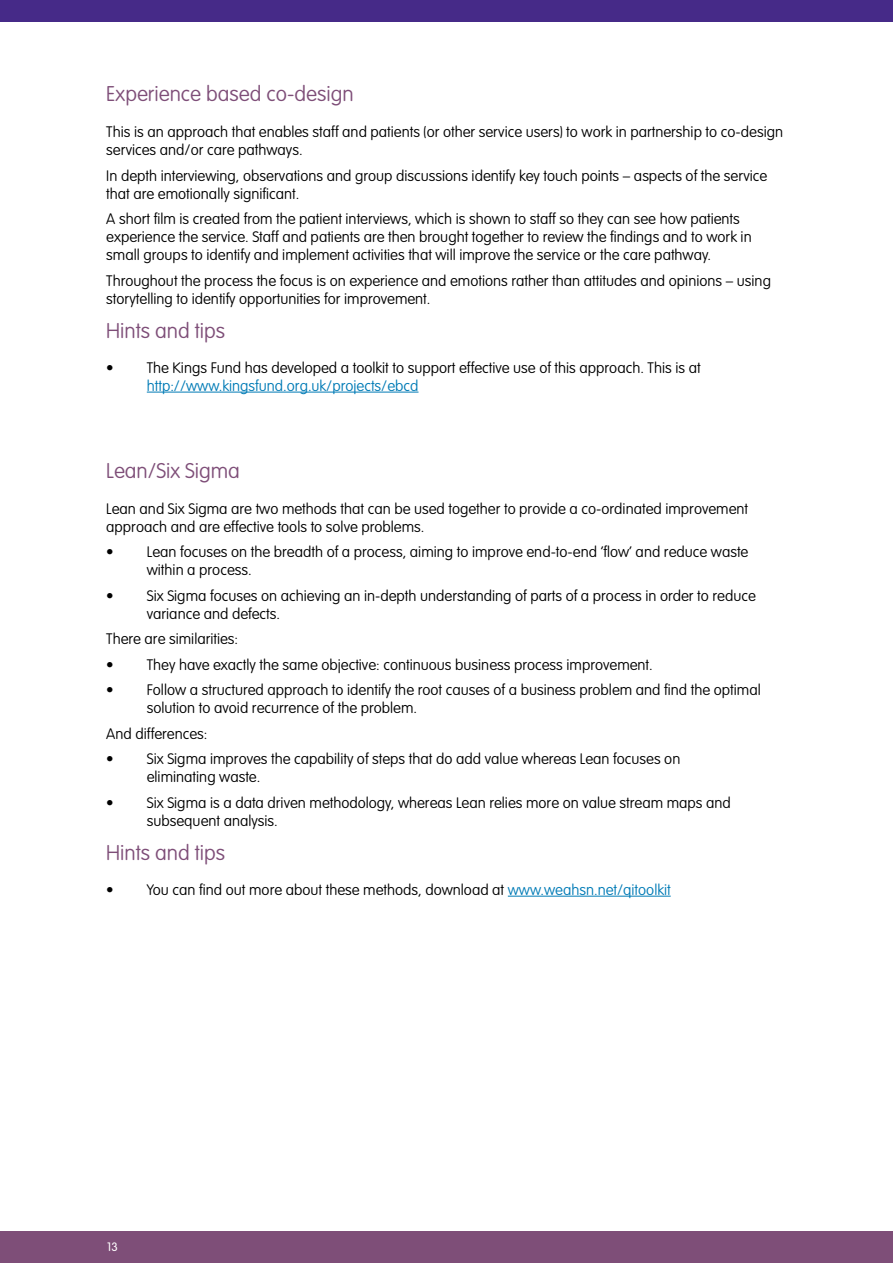
<style>
.page{position:relative;width:893px;height:1263px;background:#fff}
.page>*{position:absolute;margin:0;border:0;box-sizing:border-box;transform-origin:0 0}
.t1{font:100 21px "VAG Rounded";color:#7e4e78}
.t2{font:100 15px/18px "VAG Rounded";color:#000}
.t3{font:100 15px "VAG Rounded";color:#007bb6}
.t4{font:300 12px "VAG Rounded";color:#fff}
.s1{color:#007bb6}
</style>
<div class="page">
<div style="left:0;top:0;width:893px;height:21px;background:#462a88"></div>
<div style="left:0;top:1231px;width:893px;height:32px;background:#7e4e78"></div>
<hr style="left:147px;top:392px;width:271px;height:1px;background:#007bb6">
<hr style="left:508px;top:896px;width:163px;height:1px;background:#007bb6">
<h1 class="t1" style="left:106px;top:82px;width:249px">Experience based co-design</h1>
<p class="t2" style="left:106px;top:123px;width:678px">This is an approach that enables staff and patients (or other service users) to work in partnership to co-design services and/or care pathways.</p>
<p class="t2" style="left:106px;top:167px;width:662px">In depth interviewing, observations and group discussions identify key touch points – aspects of the service that are emotionally significant.</p>
<p class="t2" style="left:106px;top:210px;width:647px">A short film is created from the patient interviews, which is shown to staff so they can see how patients experience the service. Staff and patients are then brought together to review the findings and to work in small groups to identify and implement activities that will improve the service or the care pathway.</p>
<p class="t2" style="left:106px;top:272px;width:666px">Throughout the process the focus is on experience and emotions rather than attitudes and opinions – using storytelling to identify opportunities for improvement.</p>
<h1 class="t1" style="left:106px;top:319px;width:120px">Hints and tips</h1>
<p class="t2" style="left:106px;top:359px;width:596px">• The Kings Fund has developed a toolkit to support effective use of this approach. This is at</p>
<p class="t3" style="left:147px;top:377px;width:273px">http://www.kingsfund.org.uk/projects/ebcd</p>
<h1 class="t1" style="left:106px;top:458px;width:135px">Lean/Six Sigma</h1>
<p class="t2" style="left:106px;top:500px;width:643px">Lean and Six Sigma are two methods that can be used together to provide a co-ordinated improvement approach and are effective tools to solve problems.</p>
<p class="t2" style="left:147px;top:543px;width:603px;text-indent:-40px">• Lean focuses on the breadth of a process, aiming to improve end-to-end ‘flow’ and reduce waste within a process.</p>
<p class="t2" style="left:147px;top:587px;width:611px;text-indent:-40px">• Six Sigma focuses on achieving an in-depth understanding of parts of a process in order to reduce variance and defects.</p>
<p class="t2" style="left:106px;top:630px;width:133px">There are similarities:</p>
<p class="t2" style="left:106px;top:656px;width:548px">• They have exactly the same objective: continuous business process improvement.</p>
<p class="t2" style="left:147px;top:681px;width:615px;text-indent:-40px">• Follow a structured approach to identify the root causes of a business problem and find the optimal solution to avoid recurrence of the problem.</p>
<p class="t2" style="left:106px;top:725px;width:103px">And differences:</p>
<p class="t2" style="left:147px;top:750px;width:535px;text-indent:-40px">• Six Sigma improves the capability of steps that do add value whereas Lean focuses on eliminating waste.</p>
<p class="t2" style="left:147px;top:794px;width:586px;text-indent:-40px">• Six Sigma is a data driven methodology, whereas Lean relies more on value stream maps and subsequent analysis.</p>
<h1 class="t1" style="left:106px;top:841px;width:120px">Hints and tips</h1>
<p class="t2" style="left:106px;top:881px;width:566px">• You can find out more about these methods, download at <span class="s1">www.weahsn.net/qitoolkit</span></p>
<p class="t4" style="left:107px;top:1240px;width:12px">13</p>
</div>
